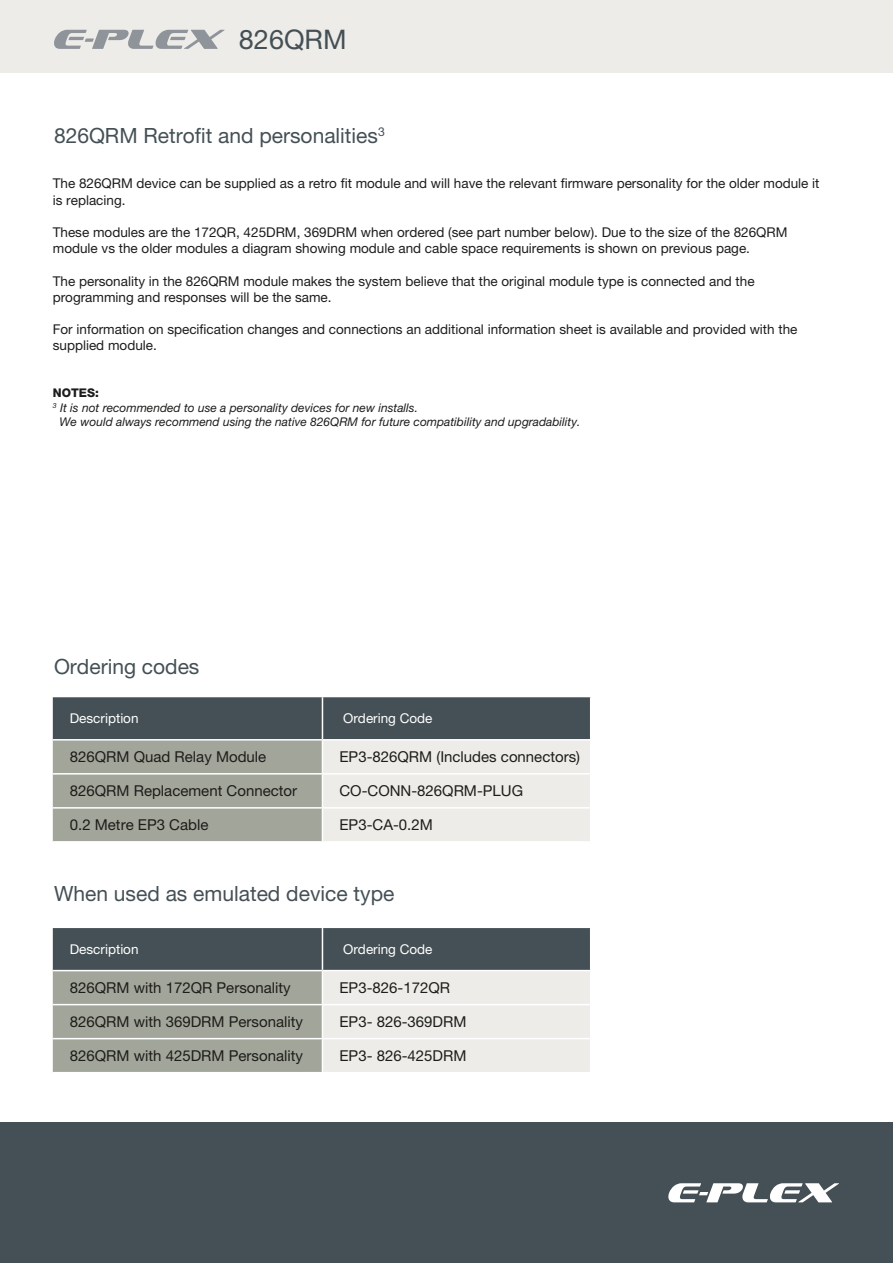
<style>
.page{position:relative;width:893px;height:1263px;background:#fff}
.page>*{position:absolute;margin:0;border:0;box-sizing:border-box;transform-origin:0 0}
.t1{font:27px "Helvetica Neue LT Pro";color:#445055}
.t2{font:21px "Helvetica Neue LT Pro";color:#445055}
.t3{font:15px "Helvetica Neue LT Pro";color:#1d1d1b}
.t4{font:13.5px/16.2px "Helvetica Neue LT Pro";color:#1d1d1b}
.t5{font:13.5px "Helvetica Neue LT Pro";color:#fff}
.t6{font:italic 12px "Helvetica Neue LT Pro";color:#1d1d1b}
.t7{font:800 12px "Helvetica Neue LT Pro";color:#1d1d1b}
</style>
<div class="page">
<svg style="left:53px;top:697px;width:537px;height:144px;background:#a0a5a1"></svg>
<hr style="left:322px;top:697px;width:1px;height:42px;background:#fff">
<hr style="left:53px;top:739px;width:269px;height:1px;background:#fff">
<hr style="left:322px;top:739px;width:269px;height:1px;background:#fff">
<hr style="left:322px;top:740px;width:1px;height:33px;background:#fff">
<hr style="left:53px;top:773px;width:269px;height:1px;background:#fff">
<hr style="left:322px;top:773px;width:269px;height:1px;background:#fff">
<hr style="left:322px;top:774px;width:1px;height:33px;background:#fff">
<hr style="left:53px;top:807px;width:269px;height:2px;background:#fff">
<hr style="left:322px;top:807px;width:269px;height:2px;background:#fff">
<hr style="left:322px;top:809px;width:1px;height:32px;background:#fff">
<svg style="left:53px;top:928px;width:537px;height:144px;background:#a1a5a1"></svg>
<hr style="left:322px;top:928px;width:1px;height:42px;background:#fff">
<hr style="left:53px;top:970px;width:269px;height:1px;background:#fff">
<hr style="left:322px;top:970px;width:269px;height:1px;background:#fff">
<hr style="left:322px;top:971px;width:1px;height:33px;background:#fff">
<hr style="left:53px;top:1004px;width:269px;height:1px;background:#fff">
<hr style="left:322px;top:1004px;width:269px;height:1px;background:#fff">
<hr style="left:322px;top:1005px;width:1px;height:33px;background:#fff">
<hr style="left:53px;top:1038px;width:269px;height:1px;background:#fff">
<hr style="left:322px;top:1038px;width:269px;height:1px;background:#fff">
<hr style="left:322px;top:1039px;width:1px;height:33px;background:#fff">
<div style="left:0;top:0;width:893px;height:72px;background:#edece8"></div>
<svg style="left:54px;top:30px;width:171px;height:19px"></svg>
<div style="left:0;top:1123px;width:893px;height:140px;background:#445055"></div>
<svg style="left:668px;top:1183px;width:171px;height:19px"></svg>
<h1 class="t1" style="left:239px;top:23px;width:109px">826QRM</h1>
<h2 class="t2" style="left:54px;top:123px;width:332px">826QRM Retrofit and personalities<sup>3</sup></h2>
<p class="t4" style="left:53px;top:175px;width:768px">The 826QRM device can be supplied as a retro fit module and will have the relevant firmware personality for the older module it is replacing.</p>
<p class="t4" style="left:53px;top:224px;width:736px">These modules are the 172QR, 425DRM, 369DRM when ordered (see part number below). Due to the size of the 826QRM module vs the older modules a diagram showing module and cable space requirements is shown on previous page.</p>
<p class="t4" style="left:53px;top:273px;width:703px">The personality in the 826QRM module makes the system believe that the original module type is connected and the programming and responses will be the same.</p>
<p class="t4" style="left:53px;top:321px;width:746px">For information on specification changes and connections an additional information sheet is available and provided with the supplied module.</p>
<p class="t7" style="left:53px;top:386px;width:48px">NOTES:</p>
<p class="t6" style="left:53px;top:400px;width:367px"><sup>3</sup> It is not recommended to use a personality devices for new installs.</p>
<p class="t6" style="left:59px;top:415px;width:522px">We would always recommend using the native 826QRM for future compatibility and upgradability.</p>
<h2 class="t2" style="left:54px;top:654px;width:147px">Ordering codes</h2>
<p class="t5" style="left:70px;top:710px;width:70px">Description</p>
<p class="t5" style="left:343px;top:710px;width:91px">Ordering Code</p>
<p class="t3" style="left:70px;top:748px;width:198px">826QRM Quad Relay Module</p>
<p class="t3" style="left:339px;top:748px;width:242px">EP3-826QRM (Includes connectors)</p>
<p class="t3" style="left:70px;top:782px;width:229px">826QRM Replacement Connector</p>
<p class="t3" style="left:339px;top:782px;width:185px">CO-CONN-826QRM-PLUG</p>
<p class="t3" style="left:70px;top:816px;width:140px">0.2 Metre EP3 Cable</p>
<p class="t3" style="left:339px;top:816px;width:95px">EP3-CA-0.2M</p>
<h2 class="t2" style="left:54px;top:881px;width:342px">When used as emulated device type</h2>
<p class="t5" style="left:70px;top:941px;width:70px">Description</p>
<p class="t5" style="left:343px;top:941px;width:91px">Ordering Code</p>
<p class="t3" style="left:70px;top:979px;width:222px">826QRM with 172QR Personality</p>
<p class="t3" style="left:339px;top:979px;width:112px">EP3-826-172QR</p>
<p class="t3" style="left:70px;top:1013px;width:235px">826QRM with 369DRM Personality</p>
<p class="t3" style="left:339px;top:1013px;width:129px">EP3- 826-369DRM</p>
<p class="t3" style="left:70px;top:1047px;width:235px">826QRM with 425DRM Personality</p>
<p class="t3" style="left:339px;top:1047px;width:129px">EP3- 826-425DRM</p>
</div>
